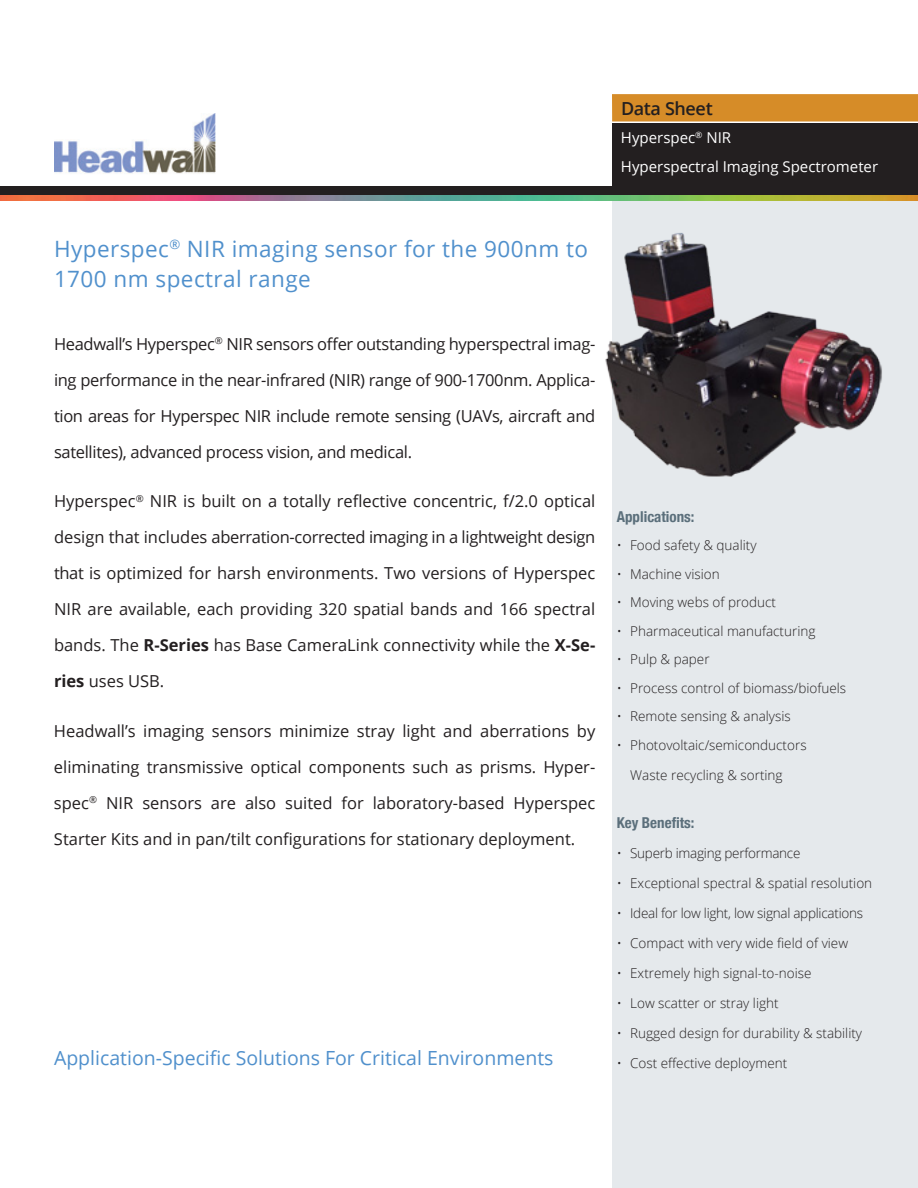
<style>
.page{position:relative;width:918px;height:1188px;background:#fff}
.page>*{position:absolute;margin:0;border:0;box-sizing:border-box;transform-origin:0 0}
.t1{font:22.5px/30px "Open Sans";letter-spacing:.02em;color:#5090cc}
.t2{font:19.5px "Open Sans";color:#5090cc}
.t3{font:600 18px "Open Sans";letter-spacing:-.02em;color:#231f20}
.t4{font:16.5px/36px "Open Sans";color:#231f20;text-align:justify}
.t5{font:15px "Open Sans";color:#fff}
.t6{font:700 condensed 15px "Helvetica Neue";color:#5b6f7b}
.t7{font:300 13.5px "Open Sans";color:#231f20}
.t8{font:300 13.5px "Open Sans";letter-spacing:-.02em;color:#231f20}
.s1{font-weight:700}
</style>
<div class="page">
<div style="left:612px;top:124px;width:306px;height:66px;background:#231f20"></div>
<div style="left:612px;top:94px;width:306px;height:28px;background:#d68c28"></div>
<div style="left:613px;top:199px;width:305px;height:989px;background:#e5e9ec"></div>
<img style="left:0;top:194px;width:918px;height:6px">
<div style="left:0;top:186px;width:918px;height:8px;background:#231f20"></div>
<img style="left:54px;top:114px;width:162px;height:60px">
<img style="left:605px;top:216px;width:277px;height:292px">
<p class="t3" style="left:621px;top:96px;width:93px">Data Sheet</p>
<p class="t5" style="left:621px;top:128px;width:112px">Hyperspec<sup>®</sup> NIR</p>
<p class="t5" style="left:621px;top:156px;width:259px">Hyperspectral Imaging Spectrometer</p>
<p class="t1" style="left:54px;top:233px;width:536px">Hyperspec<sup>®</sup> NIR imaging sensor for the 900nm to<br>1700 nm spectral range</p>
<p class="t4" style="left:54px;top:326px;width:543px">Headwall’s Hyperspec<sup>®</sup> NIR sensors offer outstanding hyperspectral imag&shy;ing performance in the near-infrared (NIR) range of 900-1700nm. Applica&shy;tion areas for Hyperspec NIR include remote sensing (UAVs, aircraft and satellites), advanced process vision, and medical.</p>
<p class="t4" style="left:54px;top:483px;width:543px">Hyperspec<sup>®</sup> NIR is built on a totally reflective concentric, f/2.0 optical design that includes aberration-corrected imaging in a lightweight design that is optimized for harsh environments. Two versions of Hyperspec NIR are available, each providing 320 spatial bands and 166 spectral bands. The <span class="s1">R-Series</span> has Base CameraLink connectivity while the <span class="s1">X-Se&shy;ries</span> uses USB.</p>
<p class="t4" style="left:54px;top:713px;width:543px">Headwall’s imaging sensors minimize stray light and aberrations by eliminating transmissive optical components such as prisms. Hyper&shy;spec<sup>®</sup> NIR sensors are also suited for laboratory-based Hyperspec Starter Kits and in pan/tilt configurations for stationary deployment.</p>
<p class="t2" style="left:54px;top:1045px;width:501px">Application-Specific Solutions For Critical Environments</p>
<p class="t6" style="left:617px;top:504px;width:79px">Applications:</p>
<p class="t7" style="left:617px;top:536px;width:141px">• Food safety &amp; quality</p>
<p class="t7" style="left:617px;top:565px;width:105px">• Machine vision</p>
<p class="t7" style="left:617px;top:593px;width:161px">• Moving webs of product</p>
<p class="t7" style="left:617px;top:622px;width:200px">• Pharmaceutical manufacturing</p>
<p class="t7" style="left:617px;top:650px;width:94px">• Pulp &amp; paper</p>
<p class="t7" style="left:617px;top:679px;width:231px">• Process control of biomass/biofuels</p>
<p class="t7" style="left:617px;top:707px;width:176px">• Remote sensing &amp; analysis</p>
<p class="t7" style="left:617px;top:736px;width:191px">• Photovoltaic/semiconductors</p>
<p class="t7" style="left:630px;top:766px;width:154px">Waste recycling &amp; sorting</p>
<p class="t6" style="left:617px;top:810px;width:79px">Key Benefits:</p>
<p class="t8" style="left:617px;top:844px;width:185px">• Superb imaging performance</p>
<p class="t7" style="left:617px;top:874px;width:257px">• Exceptional spectral &amp; spatial resolution</p>
<p class="t8" style="left:617px;top:904px;width:248px">• Ideal for low light, low signal applications</p>
<p class="t7" style="left:617px;top:934px;width:233px">• Compact with very wide field of view</p>
<p class="t7" style="left:617px;top:964px;width:196px">• Extremely high signal-to-noise</p>
<p class="t7" style="left:617px;top:994px;width:163px">• Low scatter or stray light</p>
<p class="t7" style="left:617px;top:1024px;width:247px">• Rugged design for durability &amp; stability</p>
<p class="t7" style="left:617px;top:1054px;width:172px">• Cost effective deployment</p>
</div>
